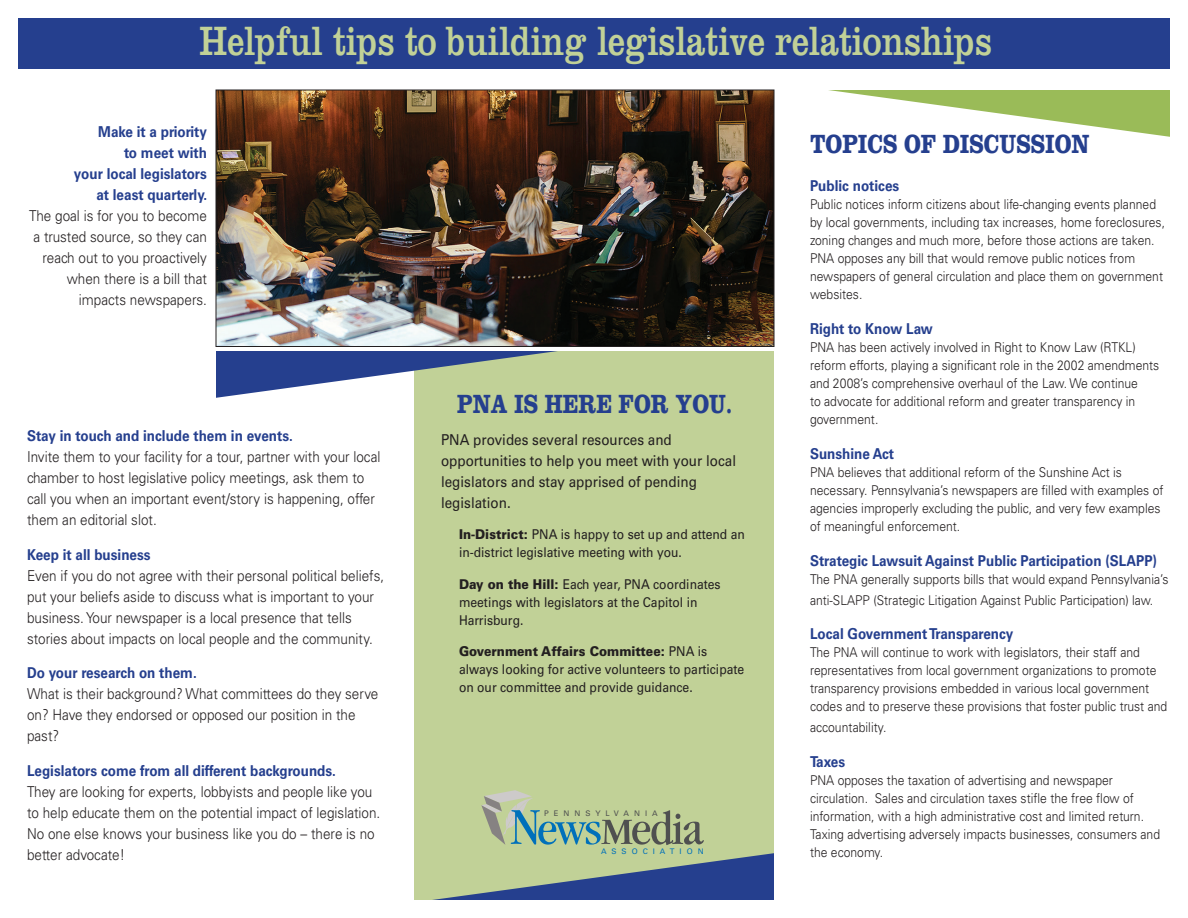
<style>
.page{position:relative;width:1188px;height:918px;background:#fff}
.page>*{position:absolute;margin:0;border:0;box-sizing:border-box;transform-origin:0 0}
.t1{font:42px "Clarendon";color:#c1d197;scale:.8 1}
.t2{font:700 27px "Clarendon";color:#253f8e;scale:.8 1}
.t3{font:300 15px/21px "Univers LT Std";color:#231f20;scale:.9 1}
.t4{font:700 15px "Univers LT Std";color:#253f8e;scale:.9 1}
.t5{font:15px/21px "Univers LT Std";color:#231f20;scale:.9 1}
.t6{font:300 13.5px/18px "Univers LT Std";color:#231f20;scale:.9 1}
.t7{font:13.5px/18px "Univers LT Std";color:#231f20;scale:.9 1}
.t8{font:7.65px "Univers LT Std";letter-spacing:.65em;color:#4f5050}
.t9{font:7.65px "Univers LT Std";letter-spacing:.65em;color:#0070ba}
.s1{font-weight:900}
</style>
<div class="page">
<div style="left:414px;top:351px;width:360px;height:549px;background:#c1d197"></div>
<div style="left:18px;top:18px;width:1152px;height:50px;background:#253f8e"></div>
<svg style="left:216px;top:351px;width:342px;height:47px"></svg>
<img style="left:218px;top:92px;width:554px;height:253px">
<div style="left:216px;top:90px;width:558px;height:257px;border:1px solid #231f20"></div>
<svg style="left:432px;top:853px;width:342px;height:47px"></svg>
<svg style="left:828px;top:90px;width:342px;height:47px"></svg>
<svg style="left:481px;top:790px;width:223px;height:55px"></svg>
<p class="t1" style="left:200px;top:16px;width:992px">Helpful tips to building legislative relationships</p>
<p class="t4" style="left:98px;top:123px;width:122px">Make it a priority</p>
<p class="t4" style="left:124px;top:144px;width:94px">to meet with</p>
<p class="t4" style="left:74px;top:165px;width:149px">your local legislators</p>
<p class="t4" style="left:96px;top:186px;width:125px">at least quarterly.</p>
<p class="t3" style="left:29px;top:205px;width:199px;text-align:right">The goal is for you to become a trusted source, so they can reach out to you proactively when there is a bill that impacts newspapers.</p>
<p class="t4" style="left:27px;top:427px;width:297px">Stay in touch and include them in events.</p>
<p class="t3" style="left:27px;top:446px;width:394px">Invite them to your facility for a tour, partner with your local chamber to host legislative policy meetings, ask them to call you when an important event/story is happening, offer them an editorial slot.</p>
<p class="t4" style="left:27px;top:545px;width:139px">Keep it all business</p>
<p class="t3" style="left:27px;top:565px;width:399px">Even if you do not agree with their personal political beliefs, put your beliefs aside to discuss what is important to your business. Your newspaper is a local presence that tells stories about impacts on local people and the community.</p>
<p class="t4" style="left:27px;top:664px;width:190px">Do your research on them.</p>
<p class="t3" style="left:27px;top:683px;width:392px">What is their background? What committees do they serve on? Have they endorsed or opposed our position in the past?</p>
<p class="t4" style="left:27px;top:761px;width:345px">Legislators come from all different backgrounds.</p>
<p class="t3" style="left:27px;top:781px;width:394px">They are looking for experts, lobbyists and people like you to help educate them on the potential impact of legislation.<br>No one else knows your business like you do – there is no better advocate!</p>
<p class="t2" style="left:457px;top:387px;width:346px">PNA IS HERE FOR YOU.</p>
<p class="t5" style="left:441px;top:429px;width:329px">PNA provides several resources and opportunities to help you meet with your local legislators and stay apprised of pending legislation.</p>
<p class="t7" style="left:459px;top:525px;width:319px"><span class="s1">In-District:</span> PNA is happy to set up and attend an in-district legislative meeting with you.</p>
<p class="t7" style="left:459px;top:575px;width:292px"><span class="s1">Day on the Hill:</span> Each year, PNA coordinates meetings with legislators at the Capitol in<br>Harrisburg.</p>
<p class="t7" style="left:459px;top:642px;width:319px"><span class="s1">Government Affairs Committee:</span> PNA is always looking for active volunteers to participate on our committee and provide guidance.</p>
<p class="t8" style="left:544px;top:809px;width:115px">PENNSYLVANIA</p>
<p class="t9" style="left:601px;top:847px;width:104px">ASSOCIATION</p>
<p class="t2" style="left:810px;top:128px;width:351px">TOPICS OF DISCUSSION</p>
<p class="t4" style="left:810px;top:177px;width:101px">Public notices</p>
<p class="t6" style="left:810px;top:196px;width:396px">Public notices inform citizens about life-changing events planned by local governments, including tax increases, home foreclosures, zoning changes and much more, before those actions are taken.<br>PNA opposes any bill that would remove public notices from newspapers of general circulation and place them on government websites.</p>
<p class="t4" style="left:810px;top:320px;width:138px">Right to Know Law</p>
<p class="t6" style="left:810px;top:339px;width:390px">PNA has been actively involved in Right to Know Law (RTKL) reform efforts, playing a significant role in the 2002 amendments and 2008’s comprehensive overhaul of the Law. We continue<br>to advocate for additional reform and greater transparency in government.</p>
<p class="t4" style="left:810px;top:445px;width:95px">Sunshine Act</p>
<p class="t6" style="left:810px;top:464px;width:394px">PNA believes that additional reform of the Sunshine Act is necessary. Pennsylvania’s newspapers are filled with examples of agencies improperly excluding the public, and very few examples of meaningful enforcement.</p>
<p class="t4" style="left:810px;top:552px;width:387px">Strategic Lawsuit Against Public Participation (SLAPP)</p>
<p class="t6" style="left:810px;top:569px;width:400px;line-height:21px">The PNA generally supports bills that would expand Pennsylvania’s anti-SLAPP (Strategic Litigation Against Public Participation) law.</p>
<p class="t4" style="left:810px;top:625px;width:228px">Local Government Transparency</p>
<p class="t6" style="left:810px;top:644px;width:399px">The PNA will continue to work with legislators, their staff and representatives from local government organizations to promote transparency provisions embedded in various local government codes and to preserve these provisions that foster public trust and</p>
<p class="t6" style="left:810px;top:719px;width:87px">accountability.</p>
<p class="t4" style="left:810px;top:753px;width:41px">Taxes</p>
<p class="t6" style="left:810px;top:771px;width:391px">PNA opposes the taxation of advertising and newspaper circulation. Sales and circulation taxes stifle the free flow of information, with a high administrative cost and limited return.<br>Taxing advertising adversely impacts businesses, consumers and the economy.</p>
</div>
